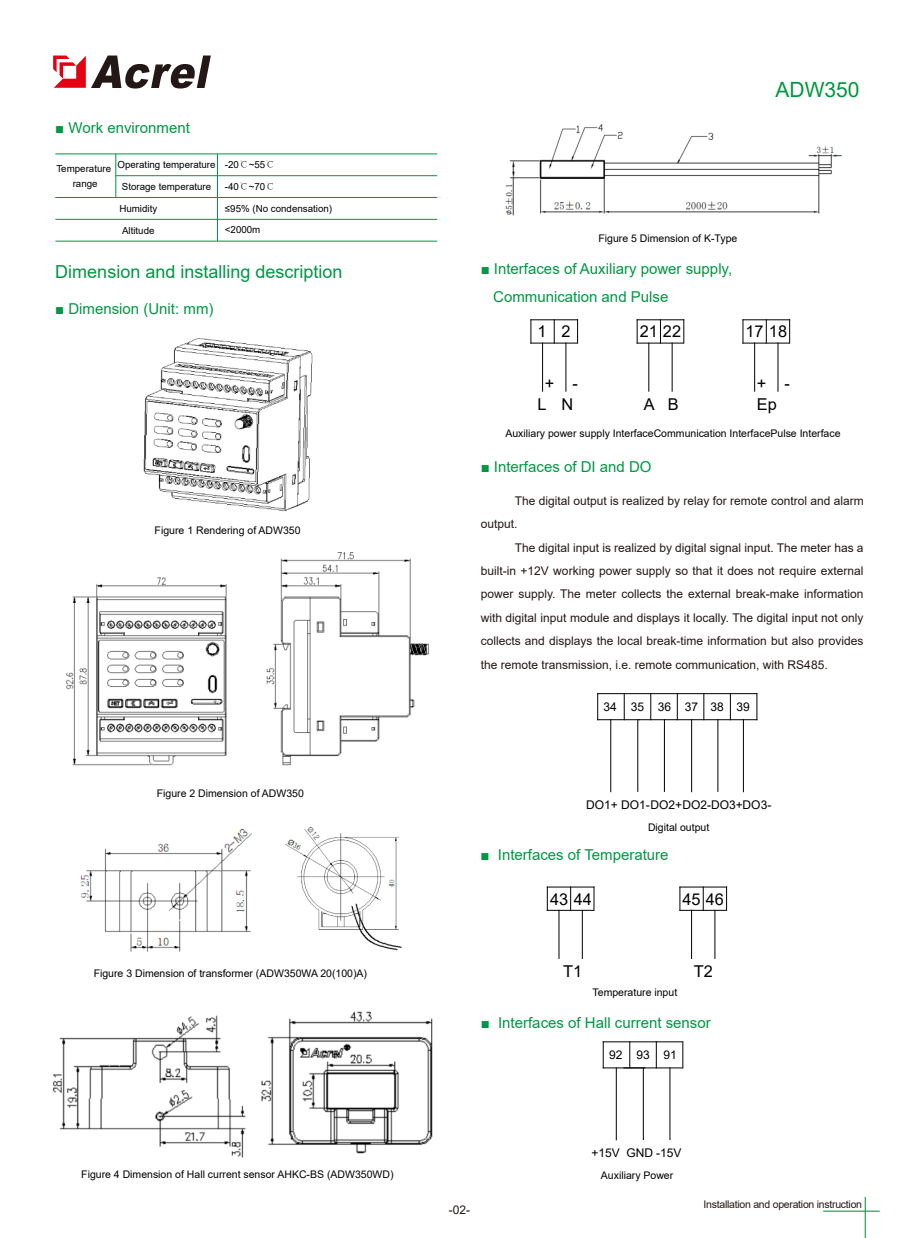
<style>
.page{position:relative;width:919px;height:1238px;background:#fff}
.page>*{position:absolute;margin:0;border:0;box-sizing:border-box;transform-origin:0 0}
.t1{font:21px "Arial";color:#00983e}
.t2{font:18px "Arial";color:#009744}
.t3{font:16.35px "Arial";color:#000}
.t4{font:15px/27.6px "Arial";color:#009744}
.t5{font:12px/23.4px "Arial";color:#231815}
.t6{font:12px "Arial";color:#000}
.t7{font:10.5px "Arial";color:#000}
.t8{font:10.5px "Arial";letter-spacing:-.025em;color:#231815}
.t9{font:9.75px/15px "Arial";color:#000;text-align:center}
.s1{font-family:"Adobe Song Std";font-weight:300}
</style>
<div class="page">
<svg style="left:53px;top:55px;width:158px;height:33px"></svg>
<hr style="left:823px;top:1210px;width:56px;height:1px;background:#00983e">
<hr style="left:864px;top:1196px;width:1px;height:41px;background:#00983e">
<hr style="left:217px;top:154px;width:1px;height:87px;background:#009744">
<hr style="left:115px;top:154px;width:1px;height:43px;background:#009744">
<hr style="left:55px;top:154px;width:382px;height:1px;background:#009744">
<hr style="left:55px;top:197px;width:382px;height:1px;background:#009744">
<hr style="left:55px;top:219px;width:382px;height:1px;background:#009744">
<hr style="left:55px;top:241px;width:382px;height:1px;background:#009744">
<hr style="left:116px;top:175px;width:321px;height:1px;background:#009744">
<img style="left:143px;top:338px;width:170px;height:173px">
<img style="left:66px;top:552px;width:363px;height:214px">
<img style="left:80px;top:828px;width:172px;height:124px">
<img style="left:285px;top:826px;width:117px;height:125px">
<img style="left:52px;top:1015px;width:194px;height:142px">
<img style="left:261px;top:1011px;width:172px;height:143px">
<img style="left:505px;top:124px;width:337px;height:92px">
<hr style="left:542px;top:343px;width:1px;height:48px;background:#000">
<hr style="left:565px;top:343px;width:1px;height:48px;background:#000">
<svg style="left:530px;top:320px;width:1px;height:23px"></svg>
<svg style="left:554px;top:320px;width:1px;height:23px"></svg>
<svg style="left:577px;top:320px;width:1px;height:23px"></svg>
<hr style="left:531px;top:319px;width:46px;height:1px;background:#000">
<hr style="left:531px;top:343px;width:46px;height:1px;background:#000">
<hr style="left:754px;top:343px;width:1px;height:48px;background:#000">
<hr style="left:777px;top:343px;width:1px;height:48px;background:#000">
<svg style="left:742px;top:320px;width:1px;height:23px"></svg>
<svg style="left:766px;top:320px;width:1px;height:23px"></svg>
<svg style="left:789px;top:320px;width:1px;height:23px"></svg>
<hr style="left:743px;top:319px;width:46px;height:1px;background:#000">
<hr style="left:743px;top:343px;width:46px;height:1px;background:#000">
<hr style="left:648px;top:343px;width:1px;height:48px;background:#000">
<hr style="left:671px;top:343px;width:1px;height:48px;background:#000">
<svg style="left:636px;top:320px;width:1px;height:23px"></svg>
<svg style="left:660px;top:320px;width:1px;height:23px"></svg>
<svg style="left:683px;top:320px;width:1px;height:23px"></svg>
<hr style="left:637px;top:319px;width:46px;height:1px;background:#000">
<hr style="left:637px;top:343px;width:46px;height:1px;background:#000">
<hr style="left:610px;top:719px;width:1px;height:72px;background:#000">
<svg style="left:650px;top:694px;width:1px;height:25px"></svg>
<hr style="left:597px;top:719px;width:42px;height:1px;background:#000">
<hr style="left:597px;top:693px;width:159px;height:1px;background:#000">
<svg style="left:597px;top:693px;width:1px;height:26px"></svg>
<svg style="left:624px;top:693px;width:1px;height:26px"></svg>
<svg style="left:703px;top:693px;width:1px;height:26px"></svg>
<svg style="left:677px;top:693px;width:1px;height:26px"></svg>
<svg style="left:730px;top:694px;width:1px;height:25px"></svg>
<svg style="left:756px;top:693px;width:1px;height:26px"></svg>
<hr style="left:639px;top:719px;width:117px;height:1px;background:#000">
<hr style="left:691px;top:719px;width:1px;height:72px;background:#000">
<hr style="left:664px;top:719px;width:1px;height:72px;background:#000">
<hr style="left:743px;top:719px;width:1px;height:72px;background:#000">
<hr style="left:717px;top:719px;width:1px;height:72px;background:#000">
<hr style="left:637px;top:719px;width:1px;height:72px;background:#000">
<hr style="left:616px;top:1067px;width:1px;height:72px;background:#000">
<svg style="left:656px;top:1042px;width:1px;height:25px"></svg>
<hr style="left:603px;top:1067px;width:42px;height:1px;background:#000">
<hr style="left:603px;top:1041px;width:79px;height:1px;background:#000">
<svg style="left:603px;top:1041px;width:1px;height:26px"></svg>
<svg style="left:629px;top:1041px;width:1px;height:26px"></svg>
<svg style="left:682px;top:1041px;width:1px;height:26px"></svg>
<hr style="left:624px;top:1067px;width:58px;height:1px;background:#000">
<hr style="left:669px;top:1067px;width:1px;height:72px;background:#000">
<hr style="left:643px;top:1067px;width:1px;height:72px;background:#000">
<hr style="left:558px;top:910px;width:1px;height:48px;background:#000">
<hr style="left:582px;top:910px;width:1px;height:48px;background:#000">
<svg style="left:547px;top:887px;width:1px;height:23px"></svg>
<svg style="left:570px;top:887px;width:1px;height:23px"></svg>
<svg style="left:593px;top:887px;width:1px;height:23px"></svg>
<hr style="left:547px;top:886px;width:47px;height:1px;background:#000">
<hr style="left:547px;top:910px;width:46px;height:1px;background:#000">
<hr style="left:691px;top:910px;width:1px;height:48px;background:#000">
<hr style="left:714px;top:910px;width:1px;height:48px;background:#000">
<svg style="left:679px;top:887px;width:1px;height:23px"></svg>
<svg style="left:703px;top:887px;width:1px;height:23px"></svg>
<svg style="left:726px;top:887px;width:1px;height:23px"></svg>
<hr style="left:679px;top:886px;width:47px;height:1px;background:#000">
<hr style="left:679px;top:910px;width:47px;height:1px;background:#000">
<p class="t4" style="left:55px;top:113px;width:136px">■ Work environment</p>
<p class="t9" style="left:117px;top:157px;width:100px">Operating temperature</p>
<p class="t9" style="left:122px;top:179px;width:91px">Storage temperature</p>
<p class="t9" style="left:119px;top:201px;width:39px">Humidity</p>
<p class="t9" style="left:122px;top:223px;width:34px">Altitude</p>
<p class="t9" style="left:56px;top:160px;width:56px">Temperature range</p>
<p class="t9" style="left:225px;top:157px;width:52px">-20<span class="s1">℃</span>~55<span class="s1">℃</span></p>
<p class="t9" style="left:225px;top:179px;width:52px">-40<span class="s1">℃</span>~70<span class="s1">℃</span></p>
<p class="t9" style="left:225px;top:201px;width:109px">≤95% (No condensation)</p>
<p class="t9" style="left:225px;top:222px;width:37px">&lt;2000m</p>
<h2 class="t2" style="left:55px;top:259px;width:289px">Dimension and installing description</h2>
<p class="t4" style="left:55px;top:295px;width:160px">■ Dimension (Unit: mm)</p>
<p class="t7" style="left:155px;top:523px;width:147px">Figure 1 Rendering of ADW350</p>
<p class="t7" style="left:157px;top:785px;width:149px">Figure 2 Dimension of ADW350</p>
<p class="t7" style="left:94px;top:965px;width:275px">Figure 3 Dimension of transformer (ADW350WA 20(100)A)</p>
<p class="t7" style="left:81px;top:1166px;width:314px">Figure 4 Dimension of Hall current sensor AHKC-BS (ADW350WD)</p>
<h1 class="t1" style="left:775px;top:75px;width:86px">ADW350</h1>
<p class="t7" style="left:598px;top:231px;width:140px">Figure 5 Dimension of K-Type</p>
<p class="t4" style="left:493px;top:255px;width:240px;text-indent:-13px">■ Interfaces of Auxiliary power supply,<br>Communication and Pulse</p>
<h3 class="t3" style="left:537px;top:320px;width:11px">1</h3>
<h3 class="t3" style="left:561px;top:320px;width:11px">2</h3>
<h3 class="t3" style="left:745px;top:320px;width:43px">17 18</h3>
<h3 class="t3" style="left:639px;top:320px;width:43px">21 22</h3>
<h3 class="t3" style="left:544px;top:372px;width:35px">+ -</h3>
<h3 class="t3" style="left:537px;top:392px;width:37px">L N</h3>
<h3 class="t3" style="left:643px;top:392px;width:36px">A B</h3>
<h3 class="t3" style="left:756px;top:372px;width:35px">+ -</h3>
<h3 class="t3" style="left:756px;top:392px;width:21px">Ep</h3>
<p class="t7" style="left:505px;top:426px;width:336px">Auxiliary power supply InterfaceCommunication InterfacePulse Interface</p>
<p class="t4" style="left:480px;top:452px;width:172px">■ Interfaces of DI and DO</p>
<p class="t5" style="left:480px;top:488px;width:384px;text-indent:34px">The digital output is realized by relay for remote control and alarm output.</p>
<p class="t5" style="left:480px;top:535px;width:384px;text-align:justify;text-indent:34px">The digital input is realized by digital signal input. The meter has a built-in +12V working power supply so that it does not require external power supply. The meter collects the external break-make information with digital input module and displays it locally. The digital input not only collects and displays the local break-time information but also provides the remote transmission, i.e. remote communication, with RS485.</p>
<p class="t6" style="left:603px;top:698px;width:148px">34 35 36 37 38 39</p>
<p class="t6" style="left:586px;top:796px;width:187px">DO1+ DO1-DO2+DO2-DO3+DO3-</p>
<p class="t7" style="left:648px;top:819px;width:63px">Digital output</p>
<p class="t4" style="left:480px;top:840px;width:190px">■ Interfaces of Temperature</p>
<h3 class="t3" style="left:550px;top:887px;width:43px">43 44</h3>
<h3 class="t3" style="left:682px;top:887px;width:43px">45 46</h3>
<h3 class="t3" style="left:563px;top:959px;width:21px">T1</h3>
<h3 class="t3" style="left:693px;top:959px;width:21px">T2</h3>
<p class="t7" style="left:592px;top:985px;width:86px">Temperature input</p>
<p class="t4" style="left:480px;top:1009px;width:231px">■ Interfaces of Hall current sensor</p>
<p class="t6" style="left:609px;top:1046px;width:69px">92 93 91</p>
<p class="t6" style="left:591px;top:1144px;width:91px">+15V GND -15V</p>
<p class="t7" style="left:601px;top:1167px;width:74px">Auxiliary Power</p>
<p class="t5" style="left:448px;top:1198px;width:23px">-02-</p>
<p class="t8" style="left:703px;top:1197px;width:160px">Installation and operation instruction</p>
</div>
